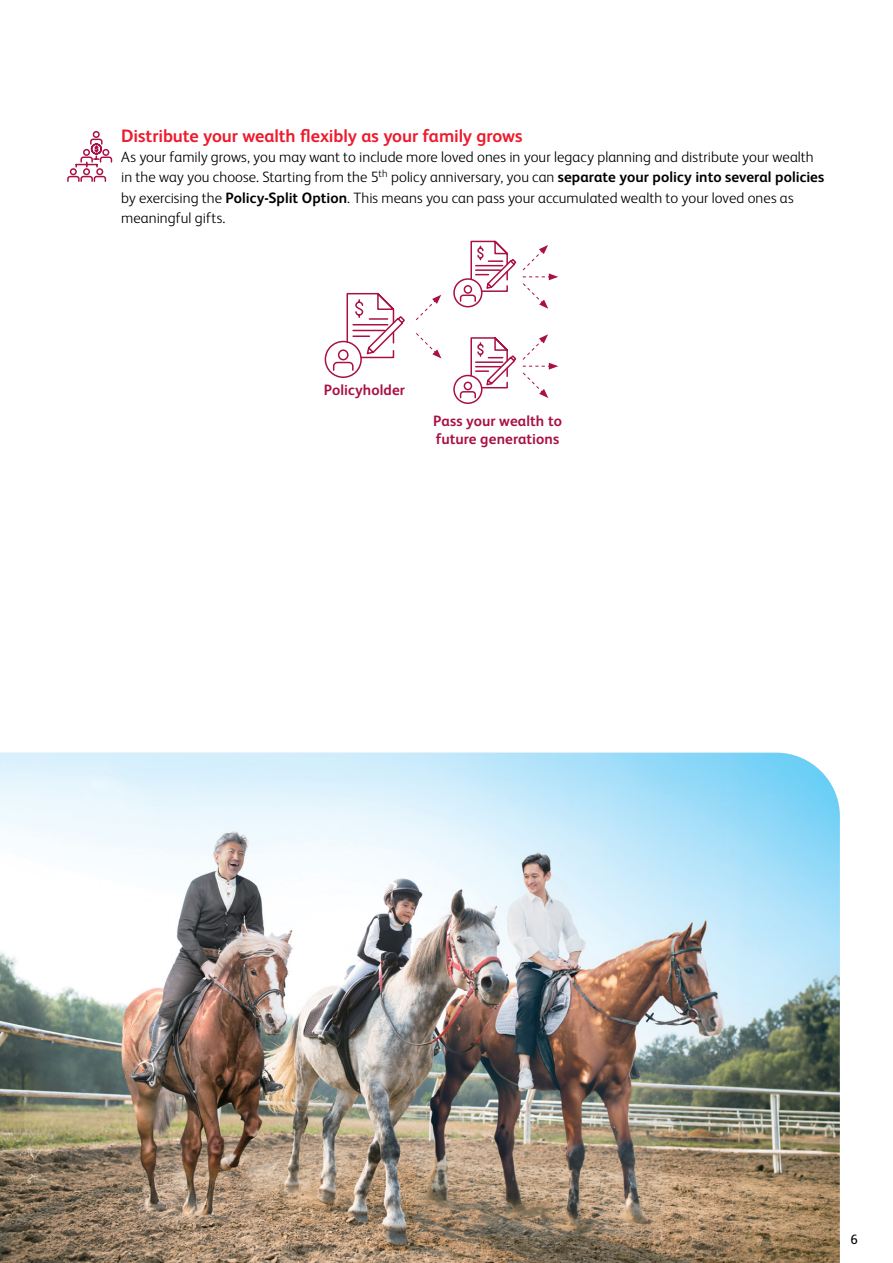
<style>
.page{position:relative;width:893px;height:1263px;background:#fff}
.page>*{position:absolute;margin:0;border:0;box-sizing:border-box;transform-origin:0 0}
.t1{font:700 18px "FS Albert Pro";letter-spacing:-.005em;color:#ed1b2d}
.t2{font:300 15px/20.2px "FS Albert Pro";letter-spacing:.005em;color:#000}
.t3{font:700 15px "FS Albert Pro";letter-spacing:.005em;color:#a81046}
.t4{font:13.5px "FS Albert Pro";color:#000}
.s1{font-weight:700}
</style>
<div class="page">
<svg style="left:416px;top:333px;width:25px;height:25px"></svg>
<svg style="left:415px;top:295px;width:26px;height:26px"></svg>
<div style="left:325px;top:341px;width:37px;height:37px;border:2px solid #a81046;border-radius:50%"></div>
<svg style="left:332px;top:292px;width:73px;height:80px"></svg>
<div style="left:453px;top:278px;width:29px;height:29px;border:2px solid #a81046;border-radius:50%"></div>
<svg style="left:459px;top:240px;width:99px;height:69px"></svg>
<div style="left:453px;top:375px;width:29px;height:29px;border:2px solid #a81046;border-radius:50%"></div>
<svg style="left:459px;top:334px;width:99px;height:65px"></svg>
<svg style="left:67px;top:131px;width:46px;height:51px"></svg>
<img style="left:0;top:753px;width:840px;height:510px">
<p class="t1" style="left:121px;top:123px;width:403px">Distribute your wealth flexibly as your family grows</p>
<p class="t2" style="left:121px;top:146px;width:705px">As your family grows, you may want to include more loved ones in your legacy planning and distribute your wealth in the way you choose. Starting from the 5<sup>th</sup> policy anniversary, you can <span class="s1">separate your policy into several policies </span>by exercising the <span class="s1">Policy-Split Option</span>. This means you can pass your accumulated wealth to your loved ones as meaningful gifts.</p>
<p class="t3" style="left:324px;top:379px;width:83px">Policyholder</p>
<p class="t3" style="left:433px;top:410px;width:130px">Pass your wealth to</p>
<p class="t3" style="left:436px;top:428px;width:125px">future generations</p>
<p class="t4" style="left:850px;top:1229px;width:9px">6</p>
</div>
